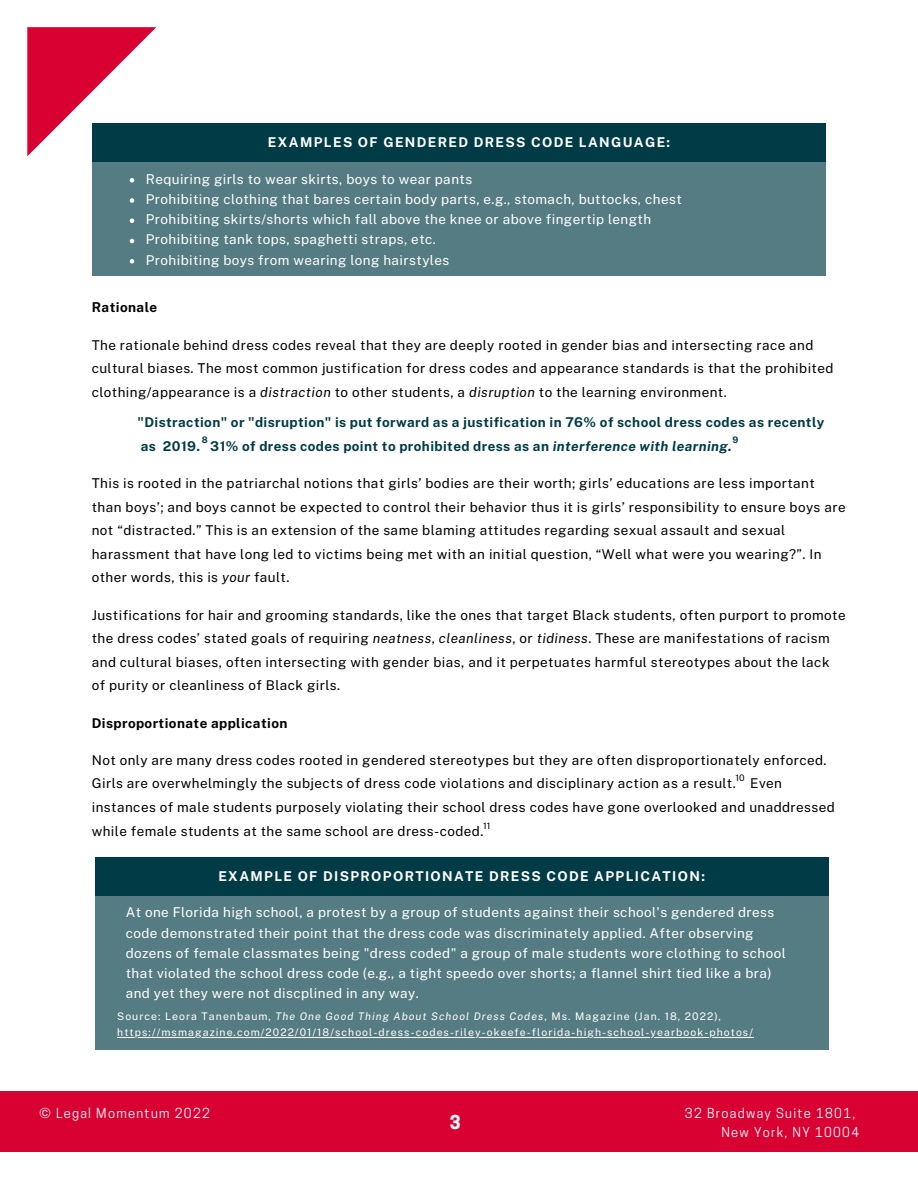
<style>
.page{position:relative;width:918px;height:1188px;background:#fff}
.page>*{position:absolute;margin:0;border:0;box-sizing:border-box;transform-origin:0 0}
.t1{font:700 18px "Cooper Hewitt";color:#fff}
.t2{font:13.5px/23.7px "Public Sans";letter-spacing:.03em;color:#000}
.t3{font:13.5px/20.2px "Public Sans";letter-spacing:.03em;color:#fff}
.t4{font:700 13.5px/23.7px "Public Sans";letter-spacing:.03em;color:#003b46}
.t5{font:700 13.5px "Public Sans";letter-spacing:.1em;color:#fff}
.t6{font:700 13.5px "Public Sans";letter-spacing:.03em;color:#000}
.t7{font:12.9px/19.5px "Cooper Hewitt";letter-spacing:.1em;color:#fff}
.t8{font:10.5px/15.8px "Public Sans";letter-spacing:.1em;color:#fff}
.t9{font:9px "Public Sans";color:#000}
.t10{font:700 9px "Public Sans";color:#003b46}
.s1{font-style:italic}
</style>
<div class="page">
<svg style="left:27px;top:27px;width:129px;height:129px"></svg>
<div style="left:0;top:1091px;width:918px;height:61px;background:#d90132"></div>
<div style="left:92px;top:124px;width:734px;height:38px;background:#003b46"></div>
<div style="left:92px;top:162px;width:734px;height:114px;background:#557c83"></div>
<svg style="left:130px;top:178px;width:4px;height:5px"></svg>
<svg style="left:130px;top:198px;width:4px;height:5px"></svg>
<svg style="left:130px;top:219px;width:4px;height:4px"></svg>
<svg style="left:130px;top:239px;width:4px;height:4px"></svg>
<svg style="left:130px;top:259px;width:4px;height:5px"></svg>
<div style="left:95px;top:857px;width:734px;height:39px;background:#003b46"></div>
<div style="left:95px;top:890px;width:734px;height:160px;background:#557c83"></div>
<hr style="left:117px;top:1037px;width:637px;height:1px;background:#fff">
<p class="t5" style="left:268px;top:134px;width:404px">EXAMPLES OF GENDERED DRESS CODE LANGUAGE:</p>
<p class="t3" style="left:146px;top:169px;width:537px">Requiring girls to wear skirts, boys to wear pants<br>Prohibiting clothing that bares certain body parts, e.g., stomach, buttocks, chest Prohibiting skirts/shorts which fall above the knee or above fingertip length Prohibiting tank tops, spaghetti straps, etc.<br>Prohibiting boys from wearing long hairstyles</p>
<p class="t6" style="left:92px;top:300px;width:67px">Rationale</p>
<p class="t2" style="left:92px;top:333px;width:743px">The rationale behind dress codes reveal that they are deeply rooted in gender bias and intersecting race and cultural biases. The most common justification for dress codes and appearance standards is that the prohibited clothing/appearance is a <span class="s1">distraction</span> to other students, a <span class="s1">disruption</span> to the learning environment.</p>
<p class="t4" style="left:138px;top:410px;width:688px">"Distraction" or "disruption" is put forward as a justification in 76% of school dress codes as recently as 2019. 31% of dress codes point to prohibited dress as an <span class="s1">interference with learning.</span></p>
<p class="t2" style="left:92px;top:471px;width:755px">This is rooted in the patriarchal notions that girls’ bodies are their worth; girls’ educations are less important than boys’; and boys cannot be expected to control their behavior thus it is girls’ responsibility to ensure boys are not “distracted.” This is an extension of the same blaming attitudes regarding sexual assault and sexual harassment that have long led to victims being met with an initial question, “Well what were you wearing?”. In other words, this is <span class="s1">your</span> fault.</p>
<p class="t2" style="left:92px;top:603px;width:755px">Justifications for hair and grooming standards, like the ones that target Black students, often purport to promote the dress codes’ stated goals of requiring <span class="s1">neatness</span>, <span class="s1">cleanliness</span>, or <span class="s1">tidiness</span>. These are manifestations of racism and cultural biases, often intersecting with gender bias, and it perpetuates harmful stereotypes about the lack of purity or cleanliness of Black girls.</p>
<p class="t6" style="left:92px;top:715px;width:197px">Disproportionate application</p>
<p class="t2" style="left:92px;top:748px;width:745px">Not only are many dress codes rooted in gendered stereotypes but they are often disproportionately enforced.<br>Girls are overwhelmingly the subjects of dress code violations and disciplinary action as a result. Even instances of male students purposely violating their school dress codes have gone overlooked and unaddressed while female students at the same school are dress-coded.</p>
<p class="t10" style="left:202px;top:435px;width:8px">8</p>
<p class="t10" style="left:733px;top:435px;width:7px">9</p>
<p class="t9" style="left:736px;top:773px;width:11px">10</p>
<p class="t9" style="left:483px;top:820px;width:9px">11</p>
<p class="t5" style="left:218px;top:868px;width:488px">EXAMPLE OF DISPROPORTIONATE DRESS CODE APPLICATION:</p>
<p class="t3" style="left:126px;top:902px;width:661px">At one Florida high school, a protest by a group of students against their school's gendered dress code demonstrated their point that the dress code was discriminately applied. After observing dozens of female classmates being "dress coded" a group of male students wore clothing to school that violated the school dress code (e.g., a tight speedo over shorts; a flannel shirt tied like a bra) and yet they were not discplined in any way.</p>
<p class="t8" style="left:117px;top:1009px;width:637px">Source: Leora Tanenbaum, <span class="s1">The One Good Thing About School Dress Codes</span>, Ms. Magazine (Jan. 18, 2022), https://msmagazine.com/2022/01/18/school-dress-codes-riley-okeefe-florida-high-school-yearbook-photos/</p>
<p class="t7" style="left:39px;top:1105px;width:172px">© Legal Momentum 2022</p>
<p class="t7" style="left:721px;top:1105px;width:139px;text-indent:-36px">32 Broadway Suite 1801,<br>New York, NY 10004</p>
<h1 class="t1" style="left:450px;top:1115px;width:12px">3</h1>
</div>
